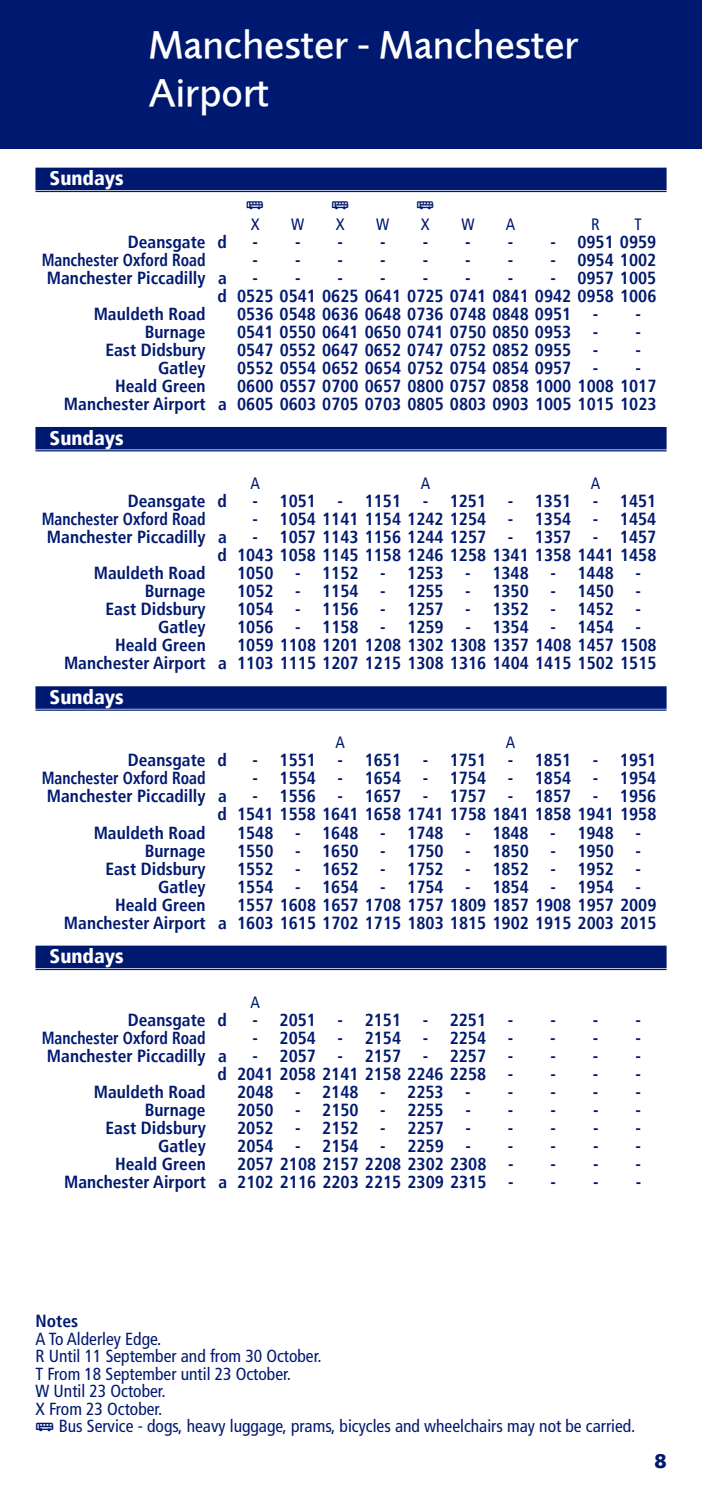
<style>
.page{position:relative;width:702px;height:1489px;background:#fff}
.page>*{position:absolute;margin:0;border:0;box-sizing:border-box;transform-origin:0 0}
.t1{font:500 40px/48px "Foundry Sans";color:#fff}
.t2{font:900 condensed 20px "Frutiger LT";color:#fff}
.t3{font:900 20px "Frutiger LT";color:#001970}
.t4{font:700 condensed 17.5px/18px "Frutiger LT";color:#001970;text-align:right}
.t5{font:condensed 17.5px/17.5px "Frutiger LT";color:#001970}
.t6{font:700 condensed 17.5px "Frutiger LT";color:#001970;scale:.9 1}
.t7{font:condensed 16.5px "Frutiger LT";color:#001970}
.t8{font:16.5px "BRFACE2";color:#001970}
.s1{font-family:"BRFACE2";font-stretch:normal}
</style>
<div class="page">
<div style="left:0;top:0;width:702px;height:149px;background:#001970"></div>
<div style="left:35px;top:168px;width:631px;height:22px;background:#001970"></div>
<hr style="left:35px;top:191px;width:631px;height:1px;background:#001970">
<div style="left:35px;top:427px;width:631px;height:22px;background:#001970"></div>
<hr style="left:35px;top:450px;width:631px;height:1px;background:#001970">
<div style="left:35px;top:686px;width:631px;height:22px;background:#001970"></div>
<hr style="left:35px;top:709px;width:631px;height:1px;background:#001970">
<div style="left:35px;top:945px;width:631px;height:23px;background:#001970"></div>
<hr style="left:35px;top:968px;width:631px;height:2px;background:#001970">
<p class="t2" style="left:50px;top:166px;width:76px">Sundays</p>
<h1 class="t1" style="left:149px;top:20px;width:431px">Manchester - Manchester<br>Airport</h1>
<p class="t8" style="left:246px;top:194px;width:19px">G</p>
<p class="t8" style="left:331px;top:194px;width:19px">G</p>
<p class="t8" style="left:416px;top:194px;width:19px">G</p>
<p class="t7" style="left:251px;top:214px;width:10px">X</p>
<p class="t7" style="left:291px;top:214px;width:15px">W</p>
<p class="t7" style="left:336px;top:214px;width:10px">X</p>
<p class="t7" style="left:376px;top:214px;width:15px">W</p>
<p class="t7" style="left:421px;top:214px;width:10px">X</p>
<p class="t7" style="left:461px;top:214px;width:15px">W</p>
<p class="t7" style="left:505px;top:214px;width:11px">A</p>
<p class="t7" style="left:591px;top:214px;width:10px">R</p>
<p class="t7" style="left:634px;top:214px;width:9px">T</p>
<p class="t4" style="left:128px;top:233px;width:101px">Deansgate d</p>
<p class="t4" style="left:252px;top:233px;width:50px">- -</p>
<p class="t4" style="left:337px;top:233px;width:50px">- -</p>
<p class="t4" style="left:422px;top:233px;width:50px">- -</p>
<p class="t4" style="left:508px;top:233px;width:150px">- - 0951 0959</p>
<p class="t6" style="left:42px;top:249px;width:183px">Manchester Oxford Road</p>
<p class="t4" style="left:252px;top:251px;width:50px">- -</p>
<p class="t4" style="left:337px;top:251px;width:50px">- -</p>
<p class="t4" style="left:422px;top:251px;width:50px">- -</p>
<p class="t4" style="left:508px;top:251px;width:150px">- - 0954 1002</p>
<p class="t4" style="left:47px;top:269px;width:181px">Manchester Piccadilly a</p>
<p class="t4" style="left:252px;top:269px;width:50px">- -</p>
<p class="t4" style="left:337px;top:269px;width:50px">- -</p>
<p class="t4" style="left:422px;top:269px;width:50px">- -</p>
<p class="t4" style="left:217px;top:269px;width:440px">- - 0957 1005<br>d 0525 0541 0625 0641 0725 0741 0841 0942 0958 1006</p>
<p class="t4" style="left:94px;top:305px;width:113px">Mauldeth Road</p>
<p class="t4" style="left:237px;top:305px;width:363px">0536 0548 0636 0648 0736 0748 0848 0951 -</p>
<p class="t4" style="left:635px;top:305px;width:7px">-</p>
<p class="t4" style="left:145px;top:323px;width:62px">Burnage</p>
<p class="t4" style="left:237px;top:323px;width:363px">0541 0550 0641 0650 0741 0750 0850 0953 -</p>
<p class="t4" style="left:635px;top:323px;width:7px">-</p>
<p class="t4" style="left:105px;top:341px;width:102px">East Didsbury</p>
<p class="t4" style="left:237px;top:341px;width:363px">0547 0552 0647 0652 0747 0752 0852 0955 -</p>
<p class="t4" style="left:635px;top:341px;width:7px">-</p>
<p class="t4" style="left:158px;top:359px;width:49px">Gatley</p>
<p class="t4" style="left:237px;top:359px;width:363px">0552 0554 0652 0654 0752 0754 0854 0957 -</p>
<p class="t4" style="left:635px;top:359px;width:7px">-</p>
<p class="t4" style="left:115px;top:377px;width:92px">Heald Green</p>
<p class="t4" style="left:64px;top:377px;width:594px">0600 0557 0700 0657 0800 0757 0858 1000 1008 1017<br>Manchester Airport a 0605 0603 0705 0703 0805 0803 0903 1005 1015 1023</p>
<p class="t2" style="left:50px;top:425px;width:76px">Sundays</p>
<p class="t7" style="left:250px;top:474px;width:11px">A</p>
<p class="t7" style="left:420px;top:474px;width:11px">A</p>
<p class="t7" style="left:591px;top:474px;width:11px">A</p>
<p class="t4" style="left:128px;top:492px;width:101px">Deansgate d</p>
<p class="t4" style="left:252px;top:492px;width:405px">- 1051 - 1151 - 1251 - 1351 - 1451</p>
<p class="t6" style="left:42px;top:508px;width:183px">Manchester Oxford Road</p>
<p class="t4" style="left:252px;top:510px;width:405px">- 1054 1141 1154 1242 1254 - 1354 - 1454</p>
<p class="t4" style="left:47px;top:528px;width:181px">Manchester Piccadilly a</p>
<p class="t4" style="left:217px;top:528px;width:440px">- 1057 1143 1156 1244 1257 - 1357 - 1457<br>d 1043 1058 1145 1158 1246 1258 1341 1358 1441 1458</p>
<p class="t4" style="left:94px;top:564px;width:113px">Mauldeth Road</p>
<p class="t4" style="left:237px;top:564px;width:405px">1050 - 1152 - 1253 - 1348 - 1448 -</p>
<p class="t4" style="left:145px;top:582px;width:62px">Burnage</p>
<p class="t4" style="left:237px;top:582px;width:405px">1052 - 1154 - 1255 - 1350 - 1450 -</p>
<p class="t4" style="left:105px;top:600px;width:102px">East Didsbury</p>
<p class="t4" style="left:237px;top:600px;width:405px">1054 - 1156 - 1257 - 1352 - 1452 -</p>
<p class="t4" style="left:158px;top:618px;width:49px">Gatley</p>
<p class="t4" style="left:237px;top:618px;width:405px">1056 - 1158 - 1259 - 1354 - 1454 -</p>
<p class="t4" style="left:115px;top:636px;width:92px">Heald Green</p>
<p class="t4" style="left:64px;top:636px;width:594px">1059 1108 1201 1208 1302 1308 1357 1408 1457 1508<br>Manchester Airport a 1103 1115 1207 1215 1308 1316 1404 1415 1502 1515</p>
<p class="t2" style="left:50px;top:684px;width:76px">Sundays</p>
<p class="t7" style="left:335px;top:733px;width:11px">A</p>
<p class="t7" style="left:506px;top:733px;width:11px">A</p>
<p class="t4" style="left:128px;top:751px;width:101px">Deansgate d</p>
<p class="t4" style="left:252px;top:751px;width:405px">- 1551 - 1651 - 1751 - 1851 - 1951</p>
<p class="t6" style="left:42px;top:768px;width:183px">Manchester Oxford Road</p>
<p class="t4" style="left:252px;top:769px;width:405px">- 1554 - 1654 - 1754 - 1854 - 1954</p>
<p class="t4" style="left:47px;top:787px;width:181px">Manchester Piccadilly a</p>
<p class="t4" style="left:217px;top:787px;width:440px">- 1556 - 1657 - 1757 - 1857 - 1956<br>d 1541 1558 1641 1658 1741 1758 1841 1858 1941 1958</p>
<p class="t4" style="left:94px;top:823px;width:113px">Mauldeth Road</p>
<p class="t4" style="left:237px;top:823px;width:405px">1548 - 1648 - 1748 - 1848 - 1948 -</p>
<p class="t4" style="left:145px;top:841px;width:62px">Burnage</p>
<p class="t4" style="left:237px;top:841px;width:405px">1550 - 1650 - 1750 - 1850 - 1950 -</p>
<p class="t4" style="left:105px;top:859px;width:102px">East Didsbury</p>
<p class="t4" style="left:237px;top:859px;width:405px">1552 - 1652 - 1752 - 1852 - 1952 -</p>
<p class="t4" style="left:158px;top:877px;width:49px">Gatley</p>
<p class="t4" style="left:237px;top:877px;width:405px">1554 - 1654 - 1754 - 1854 - 1954 -</p>
<p class="t4" style="left:115px;top:895px;width:92px">Heald Green</p>
<p class="t4" style="left:64px;top:895px;width:594px">1557 1608 1657 1708 1757 1809 1857 1908 1957 2009<br>Manchester Airport a 1603 1615 1702 1715 1803 1815 1902 1915 2003 2015</p>
<p class="t2" style="left:50px;top:944px;width:76px">Sundays</p>
<p class="t7" style="left:250px;top:992px;width:11px">A</p>
<p class="t4" style="left:128px;top:1010px;width:101px">Deansgate d</p>
<p class="t4" style="left:252px;top:1010px;width:262px">- 2051 - 2151 - 2251 -</p>
<p class="t4" style="left:550px;top:1010px;width:50px">- -</p>
<p class="t4" style="left:635px;top:1010px;width:7px">-</p>
<p class="t6" style="left:42px;top:1027px;width:183px">Manchester Oxford Road</p>
<p class="t4" style="left:252px;top:1028px;width:262px">- 2054 - 2154 - 2254 -</p>
<p class="t4" style="left:550px;top:1028px;width:50px">- -</p>
<p class="t4" style="left:635px;top:1028px;width:7px">-</p>
<p class="t4" style="left:47px;top:1046px;width:181px">Manchester Piccadilly a</p>
<p class="t4" style="left:252px;top:1046px;width:262px">- 2057 - 2157 - 2257 -</p>
<p class="t4" style="left:550px;top:1046px;width:50px">- -</p>
<p class="t4" style="left:635px;top:1046px;width:7px">-</p>
<p class="t4" style="left:217px;top:1064px;width:297px">d 2041 2058 2141 2158 2246 2258 -</p>
<p class="t4" style="left:550px;top:1064px;width:50px">- -</p>
<p class="t4" style="left:635px;top:1064px;width:7px">-</p>
<p class="t4" style="left:94px;top:1082px;width:113px">Mauldeth Road</p>
<p class="t4" style="left:237px;top:1082px;width:235px">2048 - 2148 - 2253 -</p>
<p class="t4" style="left:508px;top:1082px;width:50px">- -</p>
<p class="t4" style="left:593px;top:1082px;width:50px">- -</p>
<p class="t4" style="left:145px;top:1100px;width:62px">Burnage</p>
<p class="t4" style="left:237px;top:1100px;width:235px">2050 - 2150 - 2255 -</p>
<p class="t4" style="left:508px;top:1100px;width:50px">- -</p>
<p class="t4" style="left:593px;top:1100px;width:50px">- -</p>
<p class="t4" style="left:105px;top:1118px;width:102px">East Didsbury</p>
<p class="t4" style="left:237px;top:1118px;width:235px">2052 - 2152 - 2257 -</p>
<p class="t4" style="left:508px;top:1118px;width:50px">- -</p>
<p class="t4" style="left:593px;top:1118px;width:50px">- -</p>
<p class="t4" style="left:158px;top:1136px;width:49px">Gatley</p>
<p class="t4" style="left:237px;top:1136px;width:235px">2054 - 2154 - 2259 -</p>
<p class="t4" style="left:508px;top:1136px;width:50px">- -</p>
<p class="t4" style="left:593px;top:1136px;width:50px">- -</p>
<p class="t4" style="left:115px;top:1154px;width:92px">Heald Green</p>
<p class="t4" style="left:237px;top:1154px;width:278px">2057 2108 2157 2208 2302 2308 -</p>
<p class="t4" style="left:550px;top:1154px;width:50px">- -</p>
<p class="t4" style="left:635px;top:1154px;width:7px">-</p>
<p class="t4" style="left:64px;top:1172px;width:451px">Manchester Airport a 2102 2116 2203 2215 2309 2315 -</p>
<p class="t4" style="left:550px;top:1172px;width:50px">- -</p>
<p class="t4" style="left:635px;top:1172px;width:7px">-</p>
<p class="t4" style="left:35px;top:1311px;width:44px">Notes</p>
<p class="t5" style="left:35px;top:1329px;width:601px">A To Alderley Edge.<br>R Until 11 September and from 30 October.<br>T From 18 September until 23 October.<br>W Until 23 October.<br>X From 23 October.<br><span class="s1">G</span> Bus Service - dogs, heavy luggage, prams, bicycles and wheelchairs may not be carried.</p>
<p class="t3" style="left:654px;top:1448px;width:14px">8</p>
</div>
